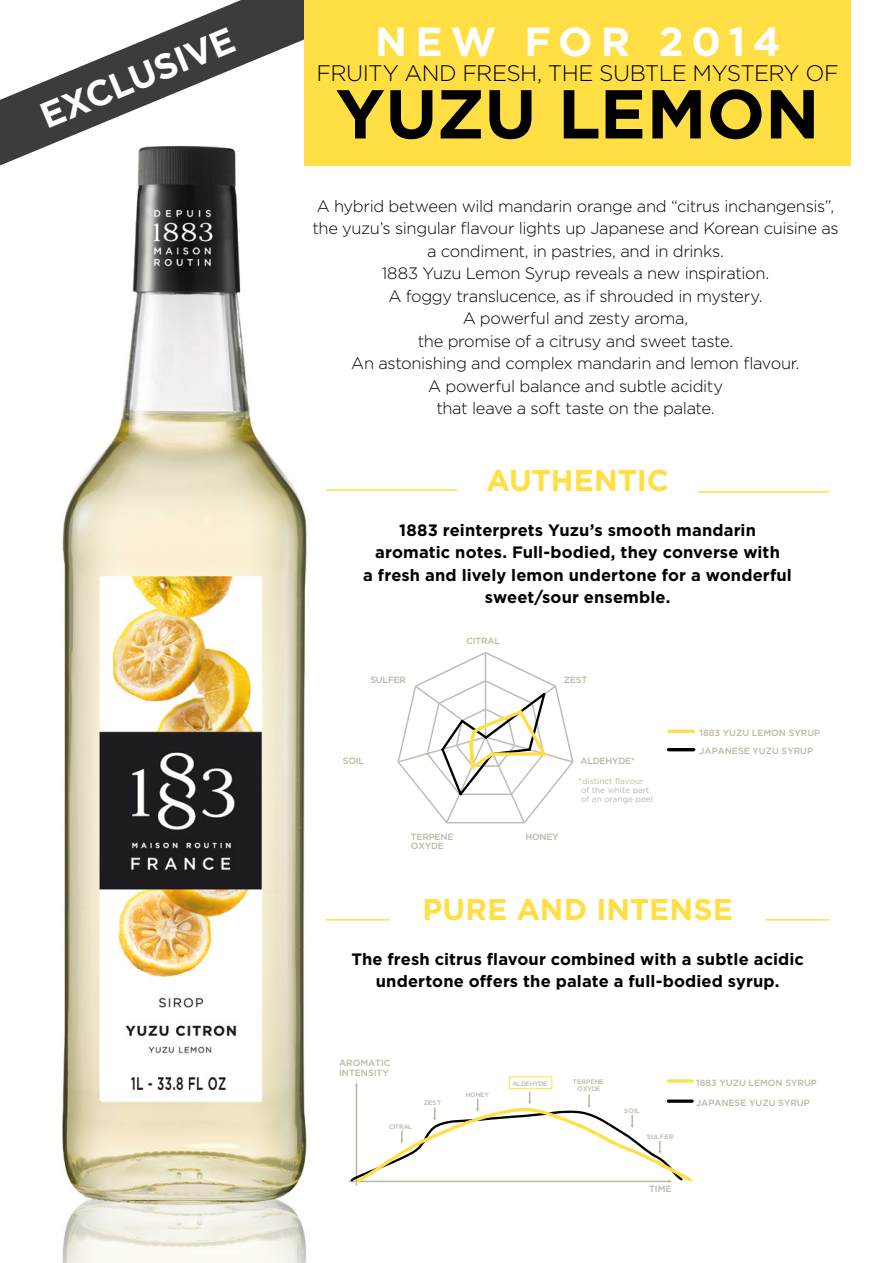
<style>
.page{position:relative;width:893px;height:1263px;background:#fff}
.page>*{position:absolute;margin:0;border:0;box-sizing:border-box;transform-origin:0 0}
.t1{font:700 69px "Gotham";color:#000}
.t2{font:700 40.5px "Gotham";letter-spacing:.195em;color:#fff}
.t3{font:700 36px "Gotham";color:#fff}
.t4{font:700 30px "Gotham";color:#ffdf43}
.t5{font:300 22.5px "Gotham";letter-spacing:-.03em;color:#000}
.t6{font:300 16.5px/22.5px "Gotham";letter-spacing:-.02em;color:#000;text-align:center}
.t7{font:700 16.5px/22.5px "Gotham";letter-spacing:.005em;color:#000;text-align:center}
.t8{font:500 9px/18.8px "Gotham";color:#bcb8a0}
.t9{font:500 9px "Gotham";letter-spacing:-.02em;color:#bbb8a1}
.t10{font:500 9px/9.8px "Gotham";color:#bbb8a1}
.t11{font:8.25px/9px "Gotham";color:#bcb8a0}
.t12{font:500 6.45px/6.9px "Gotham";letter-spacing:-.025em;color:#bbb8a1;text-align:center}
.t13{font:500 6.45px "Gotham";letter-spacing:-.08em;color:#bbb8a1}
</style>
<div class="page">
<img style="left:0;top:165px;width:307px;height:1098px">
<hr style="left:356px;top:1085px;width:1px;height:101px;background:#bbb8a1">
<hr style="left:668px;top:1079px;width:24px;height:3px;background:#ffdf43">
<svg style="left:349px;top:1091px;width:345px;height:94px"></svg>
<div style="left:509px;top:1076px;width:43px;height:13px;border:1px solid #ffdf43"></div>
<hr style="left:669px;top:730px;width:25px;height:3px;background:#ffdf43">
<hr style="left:669px;top:748px;width:25px;height:3px;background:#000">
<svg style="left:397px;top:651px;width:177px;height:173px"></svg>
<svg style="left:0;top:0;width:305px;height:165px"></svg>
<div style="left:305px;top:0;width:546px;height:166px;background:#ffdf43"></div>
<hr style="left:326px;top:489px;width:131px;height:2px;background:#ffdf43">
<hr style="left:326px;top:919px;width:64px;height:1px;background:#ffdf43">
<hr style="left:698px;top:491px;width:131px;height:1px;background:#ffdf43">
<hr style="left:765px;top:919px;width:64px;height:1px;background:#ffdf43">
<h3 class="t3" style="left:33px;top:96px;width:209px;rotate:-23deg">EXCLUSIVE</h3>
<h2 class="t2" style="left:375px;top:15px;width:407px">NEW FOR 2014</h2>
<h3 class="t5" style="left:316px;top:59px;width:524px">FRUITY AND FRESH, THE SUBTLE MYSTERY OF</h3>
<h1 class="t1" style="left:336px;top:68px;width:485px">YUZU LEMON</h1>
<p class="t6" style="left:312px;top:194px;width:528px">A hybrid between wild mandarin orange and “citrus inchangensis”, the yuzu’s singular flavour lights up Japanese and Korean cuisine as a condiment, in pastries, and in drinks.<br>1883 Yuzu Lemon Syrup reveals a new inspiration.<br>A foggy translucence, as if shrouded in mystery.<br>A powerful and zesty aroma,<br>the promise of a citrusy and sweet taste.<br>An astonishing and complex mandarin and lemon flavour.<br>A powerful balance and subtle acidity<br>that leave a soft taste on the palate.</p>
<h3 class="t4" style="left:486px;top:460px;width:184px">AUTHENTIC</h3>
<p class="t7" style="left:363px;top:518px;width:430px">1883 reinterprets Yuzu’s smooth mandarin aromatic notes. Full-bodied, they converse with<br>a fresh and lively lemon undertone for a wonderful sweet/sour ensemble.</p>
<p class="t9" style="left:466px;top:635px;width:35px">CITRAL</p>
<p class="t9" style="left:370px;top:674px;width:37px">SULFER</p>
<p class="t9" style="left:564px;top:674px;width:25px">ZEST</p>
<p class="t9" style="left:343px;top:755px;width:23px">SOIL</p>
<p class="t9" style="left:580px;top:755px;width:56px">ALDEHYDE*</p>
<p class="t9" style="left:411px;top:831px;width:44px">TERPENE</p>
<p class="t9" style="left:525px;top:831px;width:35px">HONEY</p>
<p class="t9" style="left:411px;top:841px;width:35px">OXYDE</p>
<p class="t11" style="left:579px;top:776px;width:76px">*distinct flavour of the white part of an orange peel</p>
<p class="t8" style="left:700px;top:723px;width:122px">1883 YUZU LEMON SYRUP<br>JAPANESE YUZU SYRUP</p>
<h3 class="t4" style="left:422px;top:889px;width:312px">PURE AND INTENSE</h3>
<p class="t7" style="left:351px;top:948px;width:454px">The fresh citrus flavour combined with a subtle acidic undertone offers the palate a full-bodied syrup.</p>
<p class="t10" style="left:339px;top:1058px;width:53px">AROMATIC<br>INTENSITY</p>
<p class="t12" style="left:389px;top:1123px;width:24px">CITRAL</p>
<p class="t12" style="left:424px;top:1099px;width:19px">ZEST</p>
<p class="t12" style="left:466px;top:1091px;width:25px">HONEY</p>
<p class="t13" style="left:512px;top:1080px;width:36px">ALDEHYDE</p>
<p class="t12" style="left:573px;top:1078px;width:32px">TERPENE<br>OXYDE</p>
<p class="t12" style="left:624px;top:1107px;width:17px">SOIL</p>
<p class="t12" style="left:647px;top:1133px;width:28px">SULFER</p>
<p class="t9" style="left:649px;top:1184px;width:24px">TIME</p>
<p class="t8" style="left:696px;top:1073px;width:122px">1883 YUZU LEMON SYRUP</p>
<p class="t10" style="left:696px;top:1098px;width:115px">JAPANESE YUZU SYRUP</p>
</div>
